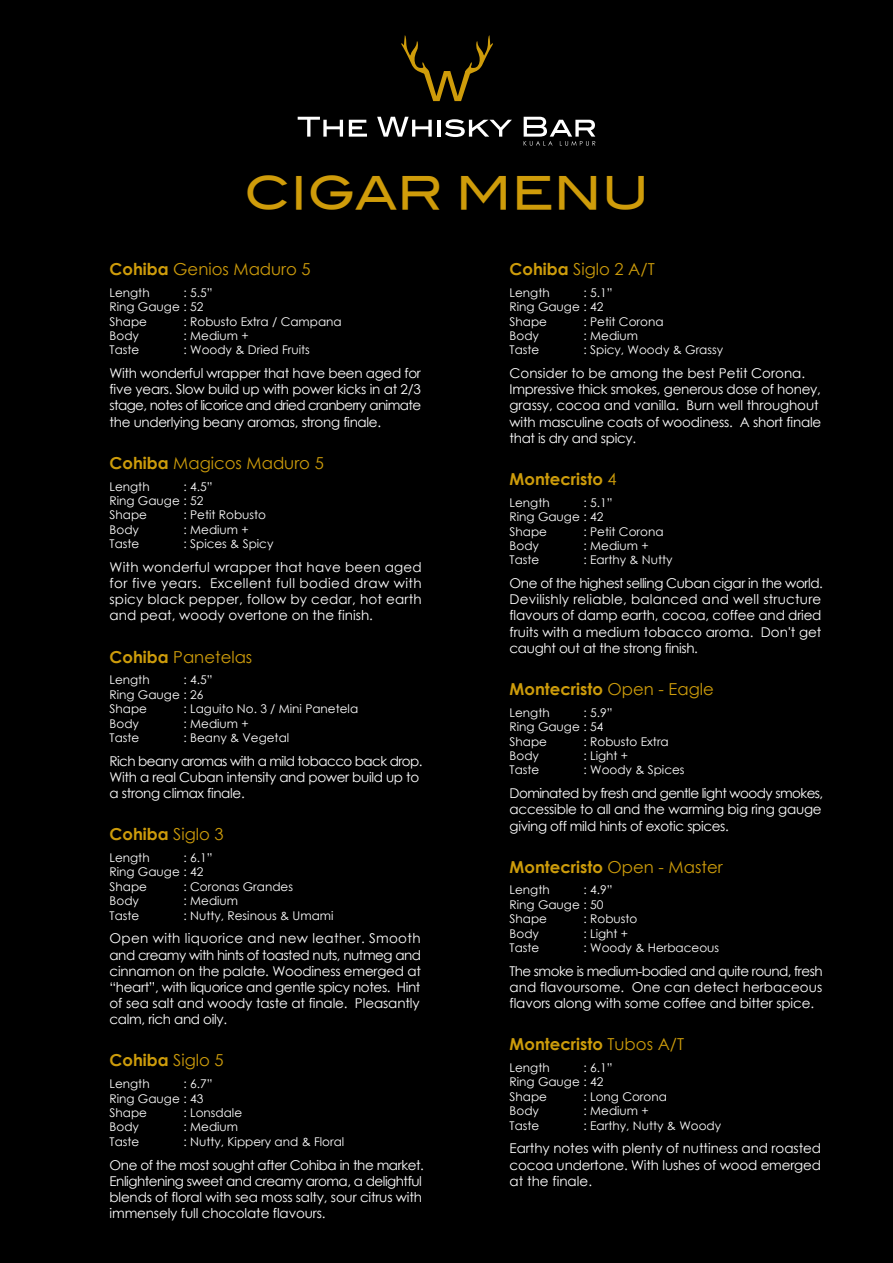
<style>
.page{position:relative;width:893px;height:1263px;background:#000}
.page>*{position:absolute;margin:0;border:0;box-sizing:border-box;transform-origin:0 0}
.t1{font:45px "Blair Md ITCTT Medium";color:#cf9c0a}
.t2{font:700 16.5px "Century Gothic";color:#cd9c0b}
.t3{font:16.5px "Century Gothic";color:#cd9c0b}
.t4{font:16.5px "Century Gothic";color:#ce9c0b}
.t5{font:13.5px/16.2px "Century Gothic";letter-spacing:-.015em;color:#fff;text-align:justify}
.t6{font:12px/14.4px "Century Gothic";color:#fff}
.s1{font-weight:700}
.s2{color:#ce9c0b}
.s3{font-weight:700;color:#cd9c0b}
.s4{font-weight:400}
</style>
<div class="page">
<svg style="left:401px;top:35px;width:92px;height:66px"></svg>
<svg style="left:298px;top:117px;width:45px;height:20px"></svg>
<svg style="left:349px;top:120px;width:18px;height:17px"></svg>
<svg style="left:377px;top:117px;width:55px;height:20px"></svg>
<hr style="left:437px;top:120px;width:4px;height:17px;background:#fff">
<svg style="left:445px;top:119px;width:67px;height:18px"></svg>
<svg style="left:524px;top:117px;width:71px;height:29px"></svg>
<h1 class="t1" style="left:244px;top:166px;width:407px">CIGAR MENU</h1>
<p class="t4" style="left:110px;top:257px;width:203px"><span class="s1">Cohiba</span> Genios Maduro 5</p>
<p class="t6" style="left:110px;top:285px;width:42px">Length</p>
<p class="t6" style="left:110px;top:285px;width:105px;text-indent:74px">: 5.5”<br>Ring Gauge : 52<br>Shape</p>
<p class="t6" style="left:184px;top:314px;width:160px">: Robusto Extra / Campana</p>
<p class="t6" style="left:110px;top:328px;width:31px">Body</p>
<p class="t6" style="left:184px;top:328px;width:67px">: Medium +</p>
<p class="t6" style="left:110px;top:343px;width:31px">Taste</p>
<p class="t6" style="left:184px;top:343px;width:128px">: Woody &amp; Dried Fruits</p>
<p class="t5" style="left:110px;top:365px;width:313px">With wonderful wrapper that have been aged for five years. Slow build up with power kicks in at 2/3 stage, notes of licorice and dried cranberry animate the underlying beany aromas, strong finale.</p>
<p class="t3" style="left:110px;top:451px;width:216px"><span class="s1">Cohiba</span> Magicos <span class="s2">Maduro 5</span></p>
<p class="t6" style="left:110px;top:479px;width:42px">Length</p>
<p class="t6" style="left:110px;top:479px;width:105px;text-indent:74px">: 4.5”<br>Ring Gauge : 52<br>Shape</p>
<p class="t6" style="left:184px;top:508px;width:84px">: Petit Robusto</p>
<p class="t6" style="left:110px;top:522px;width:31px">Body</p>
<p class="t6" style="left:184px;top:522px;width:67px">: Medium +</p>
<p class="t6" style="left:110px;top:536px;width:31px">Taste</p>
<p class="t6" style="left:184px;top:536px;width:91px">: Spices &amp; Spicy</p>
<p class="t5" style="left:110px;top:559px;width:314px">With wonderful wrapper that have been aged for five years. Excellent full bodied draw with spicy black pepper, follow by cedar, hot earth and peat, woody overtone on the finish.</p>
<p class="t4" style="left:110px;top:645px;width:144px"><span class="s3">Cohiba</span> Panetelas</p>
<p class="t6" style="left:110px;top:673px;width:42px">Length</p>
<p class="t6" style="left:110px;top:673px;width:105px;text-indent:74px">: 4.5”<br>Ring Gauge : 26<br>Shape</p>
<p class="t6" style="left:184px;top:701px;width:176px">: Laguito No. 3 / Mini Panetela</p>
<p class="t6" style="left:110px;top:716px;width:31px">Body</p>
<p class="t6" style="left:184px;top:716px;width:67px">: Medium +</p>
<p class="t6" style="left:110px;top:730px;width:31px">Taste</p>
<p class="t6" style="left:184px;top:730px;width:107px">: Beany &amp; Vegetal</p>
<p class="t5" style="left:110px;top:752px;width:314px;text-align:left">Rich beany aromas with a mild tobacco back drop.<br>With a real Cuban intensity and power build up to a strong climax finale.</p>
<p class="t2" style="left:110px;top:822px;width:116px">Cohiba <span class="s4">Siglo 3</span></p>
<p class="t6" style="left:110px;top:850px;width:42px">Length</p>
<p class="t6" style="left:110px;top:850px;width:105px;text-indent:74px">: 6.1”<br>Ring Gauge : 42<br>Shape</p>
<p class="t6" style="left:184px;top:879px;width:111px">: Coronas Grandes</p>
<p class="t6" style="left:110px;top:893px;width:31px">Body</p>
<p class="t6" style="left:184px;top:893px;width:56px">: Medium</p>
<p class="t6" style="left:110px;top:908px;width:31px">Taste</p>
<p class="t6" style="left:184px;top:908px;width:152px">: Nutty, Resinous &amp; Umami</p>
<p class="t5" style="left:110px;top:930px;width:313px">Open with liquorice and new leather. Smooth and creamy with hints of toasted nuts, nutmeg and cinnamon on the palate. Woodiness emerged at “heart”, with liquorice and gentle spicy notes. Hint of sea salt and woody taste at finale. Pleasantly calm, rich and oily.</p>
<p class="t2" style="left:110px;top:1048px;width:116px">Cohiba <span class="s4">Siglo 5</span></p>
<p class="t6" style="left:110px;top:1076px;width:42px">Length</p>
<p class="t6" style="left:110px;top:1076px;width:105px;text-indent:74px">: 6.7”<br>Ring Gauge : 43<br>Shape</p>
<p class="t6" style="left:184px;top:1105px;width:60px">: Lonsdale</p>
<p class="t6" style="left:110px;top:1120px;width:31px">Body</p>
<p class="t6" style="left:184px;top:1120px;width:56px">: Medium</p>
<p class="t6" style="left:110px;top:1134px;width:31px">Taste</p>
<p class="t6" style="left:184px;top:1134px;width:162px">: Nutty, Kippery and &amp; Floral</p>
<p class="t5" style="left:110px;top:1156px;width:316px;text-align:left">One of the most sought after Cohiba in the market.<br>Enlightening sweet and creamy aroma, a delightful blends of floral with sea moss salty, sour citrus with immensely full chocolate flavours.</p>
<p class="t3" style="left:510px;top:257px;width:147px"><span class="s1">Cohiba</span> Siglo 2 A/T</p>
<p class="t6" style="left:510px;top:285px;width:42px">Length</p>
<p class="t6" style="left:510px;top:285px;width:105px;text-indent:74px">: 5.1”<br>Ring Gauge : 42<br>Shape</p>
<p class="t6" style="left:584px;top:314px;width:82px">: Petit Corona</p>
<p class="t6" style="left:510px;top:328px;width:31px">Body</p>
<p class="t6" style="left:583px;top:328px;width:56px">: Medium</p>
<p class="t6" style="left:510px;top:343px;width:31px">Taste</p>
<p class="t6" style="left:583px;top:343px;width:141px">: Spicy, Woody &amp; Grassy</p>
<p class="t5" style="left:510px;top:365px;width:313px;text-align:left">Consider to be among the best Petit Corona.<br>Impressive thick smokes, generous dose of honey, grassy, cocoa and vanilla. Burn well throughout with masculine coats of woodiness. A short finale that is dry and spicy.</p>
<p class="t2" style="left:510px;top:466px;width:109px">Montecristo <span class="s4">4</span></p>
<p class="t6" style="left:510px;top:495px;width:42px">Length</p>
<p class="t6" style="left:510px;top:495px;width:105px;text-indent:74px">: 5.1”<br>Ring Gauge : 42<br>Shape</p>
<p class="t6" style="left:584px;top:524px;width:82px">: Petit Corona</p>
<p class="t6" style="left:510px;top:538px;width:31px">Body</p>
<p class="t6" style="left:583px;top:538px;width:67px">: Medium +</p>
<p class="t6" style="left:510px;top:553px;width:31px">Taste</p>
<p class="t6" style="left:583px;top:553px;width:91px">: Earthy &amp; Nutty</p>
<p class="t5" style="left:510px;top:575px;width:315px">One of the highest selling Cuban cigar in the world.<br>Devilishly reliable, balanced and well structure flavours of damp earth, cocoa, coffee and dried fruits with a medium tobacco aroma. Don't get caught out at the strong finish.</p>
<p class="t2" style="left:510px;top:676px;width:206px">Montecristo <span class="s4">Open - Eagle</span></p>
<p class="t6" style="left:510px;top:705px;width:42px">Length</p>
<p class="t6" style="left:510px;top:705px;width:105px;text-indent:74px">: 5.9”<br>Ring Gauge : 54<br>Shape</p>
<p class="t6" style="left:584px;top:734px;width:87px">: Robusto Extra</p>
<p class="t6" style="left:510px;top:748px;width:31px">Body</p>
<p class="t6" style="left:583px;top:748px;width:46px">: Light +</p>
<p class="t6" style="left:510px;top:763px;width:31px">Taste</p>
<p class="t6" style="left:583px;top:763px;width:103px">: Woody &amp; Spices</p>
<p class="t5" style="left:510px;top:785px;width:315px;text-align:left">Dominated by fresh and gentle light woody smokes, accessible to all and the warming big ring gauge giving off mild hints of exotic spices.</p>
<p class="t2" style="left:510px;top:854px;width:215px">Montecristo <span class="s4">Open - Master</span></p>
<p class="t6" style="left:510px;top:883px;width:42px">Length</p>
<p class="t6" style="left:510px;top:883px;width:105px;text-indent:74px">: 4.9”<br>Ring Gauge : 50<br>Shape</p>
<p class="t6" style="left:584px;top:911px;width:55px">: Robusto</p>
<p class="t6" style="left:510px;top:926px;width:31px">Body</p>
<p class="t6" style="left:583px;top:926px;width:46px">: Light +</p>
<p class="t6" style="left:510px;top:940px;width:31px">Taste</p>
<p class="t6" style="left:583px;top:940px;width:137px">: Woody &amp; Herbaceous</p>
<p class="t5" style="left:510px;top:962px;width:315px">The smoke is medium-bodied and quite round, fresh and flavoursome. One can detect herbaceous flavors along with some coffee and bitter spice.</p>
<p class="t2" style="left:510px;top:1032px;width:176px">Montecristo <span class="s4">Tubos A/T</span></p>
<p class="t6" style="left:510px;top:1060px;width:42px">Length</p>
<p class="t6" style="left:510px;top:1060px;width:105px;text-indent:74px">: 6.1”<br>Ring Gauge : 42<br>Shape</p>
<p class="t6" style="left:584px;top:1089px;width:85px">: Long Corona</p>
<p class="t6" style="left:510px;top:1103px;width:31px">Body</p>
<p class="t6" style="left:583px;top:1103px;width:67px">: Medium +</p>
<p class="t6" style="left:510px;top:1118px;width:31px">Taste</p>
<p class="t6" style="left:583px;top:1118px;width:139px">: Earthy, Nutty &amp; Woody</p>
<p class="t5" style="left:510px;top:1140px;width:313px">Earthy notes with plenty of nuttiness and roasted cocoa undertone. With lushes of wood emerged at the finale.</p>
</div>
